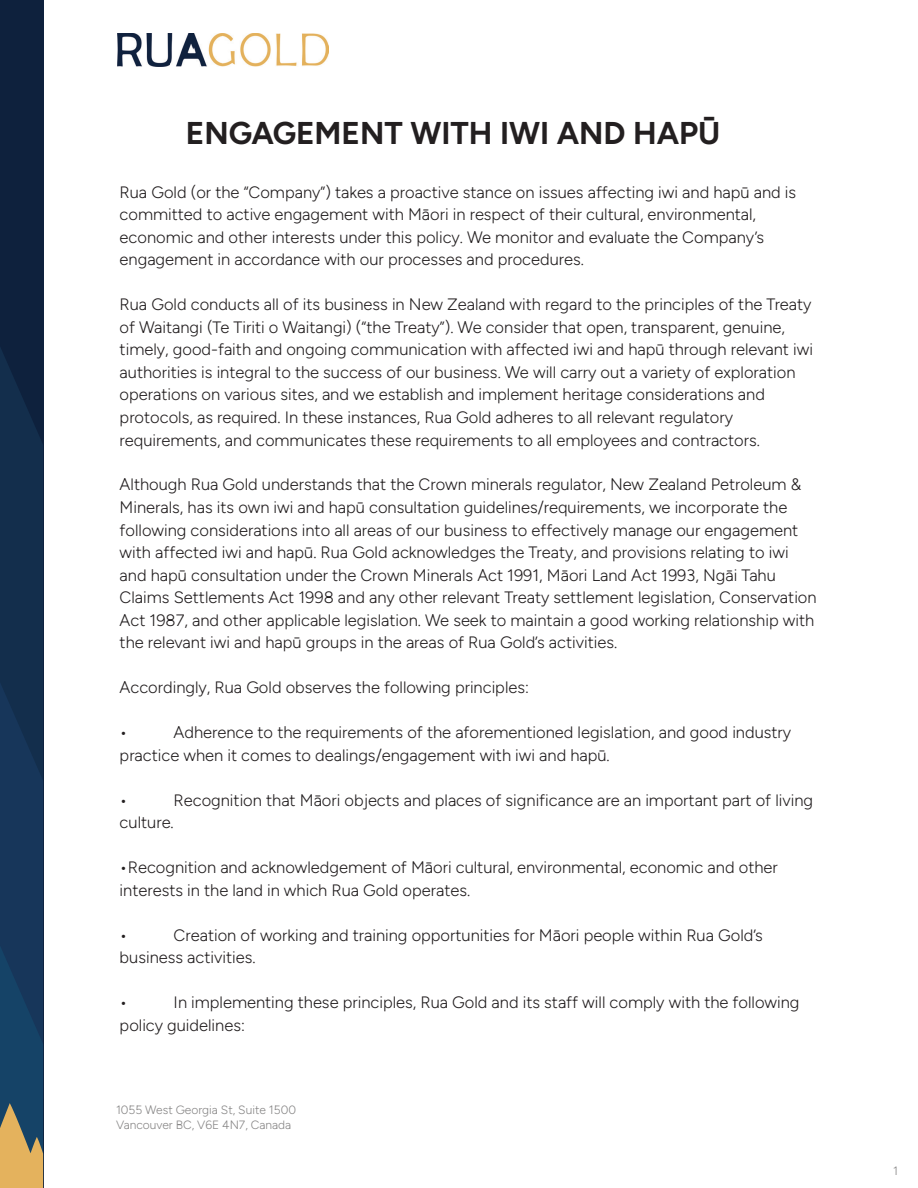
<style>
.page{position:relative;width:918px;height:1188px;background:#fff}
.page>*{position:absolute;margin:0;border:0;box-sizing:border-box;transform-origin:0 0}
.t1{font:700 31.5px "Figtree";color:#231f20}
.t2{font:300 16.5px/22.5px "Figtree";color:#231f20}
.t3{font:300 12px/14.4px "Figtree";color:#878686}
</style>
<div class="page">
<img style="left:117px;top:33px;width:212px;height:33px">
<div style="left:0;top:0;width:43px;height:1188px;background:#0e213d"></div>
<svg style="left:0;top:348px;width:43px;height:840px"></svg>
<h1 class="t1" style="left:186px;top:114px;width:536px">ENGAGEMENT WITH IWI AND HAPŪ</h1>
<p class="t2" style="left:120px;top:181px;width:678px">Rua Gold (or the “Company”) takes a proactive stance on issues affecting iwi and hapū and is committed to active engagement with Māori in respect of their cultural, environmental, economic and other interests under this policy. We monitor and evaluate the Company’s engagement in accordance with our processes and procedures.</p>
<p class="t2" style="left:120px;top:294px;width:695px">Rua Gold conducts all of its business in New Zealand with regard to the principles of the Treaty of Waitangi (Te Tiriti o Waitangi) (“the Treaty”). We consider that open, transparent, genuine, timely, good-faith and ongoing communication with affected iwi and hapū through relevant iwi authorities is integral to the success of our business. We will carry out a variety of exploration operations on various sites, and we establish and implement heritage considerations and protocols, as required. In these instances, Rua Gold adheres to all relevant regulatory requirements, and communicates these requirements to all employees and contractors.</p>
<p class="t2" style="left:120px;top:474px;width:699px">Although Rua Gold understands that the Crown minerals regulator, New Zealand Petroleum &amp; Minerals, has its own iwi and hapū consultation guidelines/requirements, we incorporate the following considerations into all areas of our business to effectively manage our engagement with affected iwi and hapū. Rua Gold acknowledges the Treaty, and provisions relating to iwi and hapū consultation under the Crown Minerals Act 1991, Māori Land Act 1993, Ngāi Tahu Claims Settlements Act 1998 and any other relevant Treaty settlement legislation, Conservation Act 1987, and other applicable legislation. We seek to maintain a good working relationship with the relevant iwi and hapū groups in the areas of Rua Gold’s activities.</p>
<p class="t2" style="left:120px;top:676px;width:411px">Accordingly, Rua Gold observes the following principles:</p>
<p class="t2" style="left:120px;top:721px;width:10px">•</p>
<p class="t2" style="left:120px;top:721px;width:673px;text-indent:54px">Adherence to the requirements of the aforementioned legislation, and good industry practice when it comes to dealings/engagement with iwi and hapū.</p>
<p class="t2" style="left:120px;top:789px;width:10px">•</p>
<p class="t2" style="left:120px;top:789px;width:695px;text-indent:54px">Recognition that Māori objects and places of significance are an important part of living culture.</p>
<p class="t2" style="left:120px;top:856px;width:660px">•Recognition and acknowledgement of Māori cultural, environmental, economic and other interests in the land in which Rua Gold operates.</p>
<p class="t2" style="left:120px;top:924px;width:10px">•</p>
<p class="t2" style="left:120px;top:924px;width:645px;text-indent:54px">Creation of working and training opportunities for Māori people within Rua Gold’s business activities.</p>
<p class="t2" style="left:120px;top:991px;width:10px">•</p>
<p class="t2" style="left:120px;top:991px;width:681px;text-indent:54px">In implementing these principles, Rua Gold and its staff will comply with the following policy guidelines:</p>
<p class="t3" style="left:116px;top:1103px;width:182px">1055 West Georgia St, Suite 1500<br>Vancouver BC, V6E 4N7, Canada</p>
<p class="t3" style="left:893px;top:1164px;width:6px">1</p>
</div>
